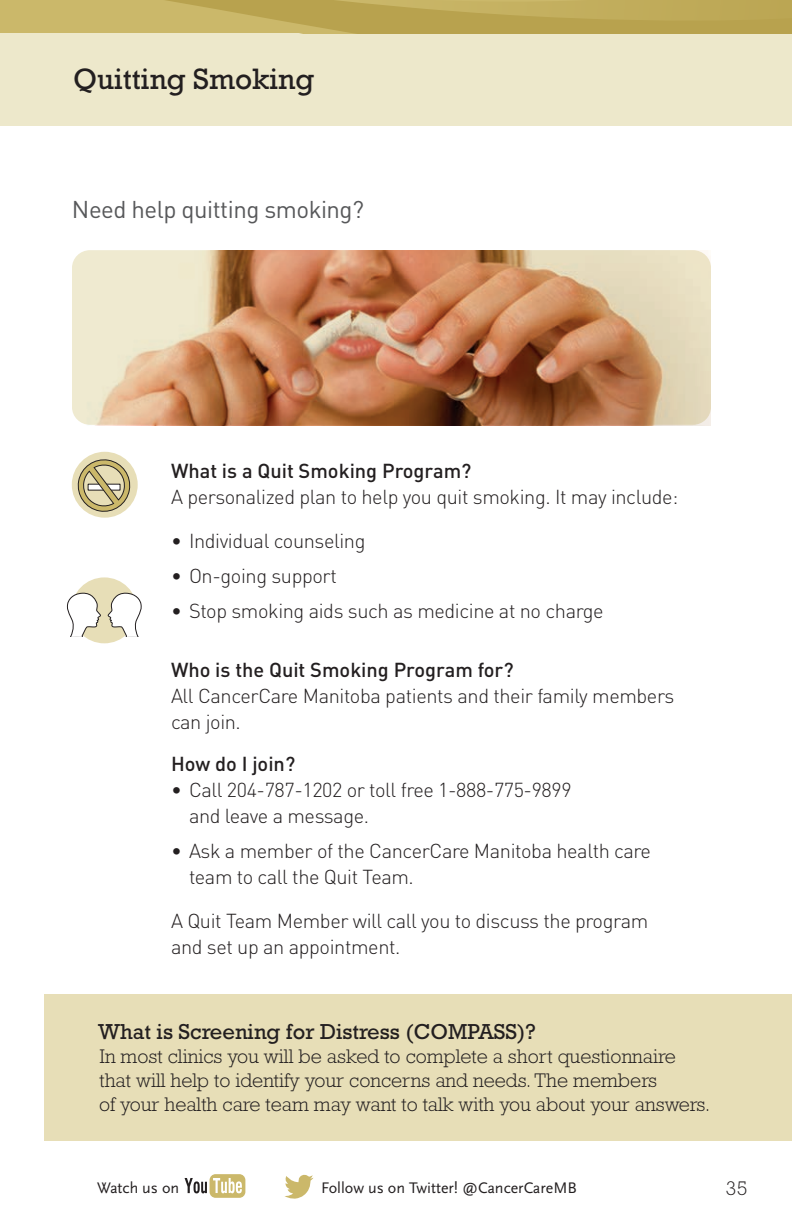
<style>
.page{position:relative;width:792px;height:1224px;background:#fff}
.page>*{position:absolute;margin:0;border:0;box-sizing:border-box;transform-origin:0 0}
.S_Page_Titles{font:30px "Rockwell Std";color:#231f20}
.Subhead_2{font:24px "DIN";letter-spacing:-.02em;color:#57585a}
.Text_Box_header{font:22px "Rockwell Std";color:#231f20}
.body_copy{font:300 20px/26px "DIN";letter-spacing:-.02em;color:#231f20}
.Text_box_body_copy{font:300 20px/24px "Rockwell Std";color:#231f20}
.Subhead_1{font:500 20px "DIN";color:#231f20}
.t1{font:16px "Scala Sans";color:#231f20}
</style>
<div class="page">
<div style="left:0;top:0;width:792px;height:33px;background:#cbb86a"></div>
<div style="left:0;top:33px;width:792px;height:93px;background:#ede8cb"></div>
<svg style="left:166px;top:0;width:626px;height:33px"></svg>
<div style="left:45px;top:994px;width:747px;height:147px;background:#e7deb7"></div>
<div style="left:72px;top:452px;width:66px;height:66px;background:#e7deb7;border-radius:50%"></div>
<svg style="left:75px;top:457px;width:57px;height:58px"></svg>
<svg style="left:72px;top:250px;width:639px;height:175px;background:#c89874"></svg>
<div style="left:71px;top:577px;width:66px;height:66px;background:#e7deb7;border-radius:50%"></div>
<svg style="left:66px;top:593px;width:35px;height:46px"></svg>
<svg style="left:107px;top:593px;width:35px;height:46px"></svg>
<div style="left:64px;top:637px;width:20px;height:7px;background:#fff"></div>
<div style="left:125px;top:637px;width:20px;height:7px;background:#fff"></div>
<svg style="left:284px;top:1174px;width:30px;height:25px"></svg>
<div style="left:210px;top:1174px;width:35px;height:24px;background:#cbb86a;border-radius:6px"></div>
<svg style="left:213px;top:1178px;width:29px;height:15px"></svg>
<svg style="left:185px;top:1178px;width:22px;height:15px"></svg>
<p class="S_Page_Titles" style="left:73px;top:62px;width:242px">Quitting Smoking</p>
<p class="Subhead_2" style="left:72px;top:194px;width:294px">Need help quitting smoking?</p>
<p class="Subhead_1" style="left:171px;top:458px;width:302px">What is a Quit Smoking Program?</p>
<p class="body_copy" style="left:171px;top:483px;width:509px">A personalized plan to help you quit smoking. It may include:</p>
<p class="body_copy" style="left:171px;top:527px;width:196px">• Individual counseling</p>
<p class="body_copy" style="left:171px;top:562px;width:167px">• On-going support</p>
<p class="body_copy" style="left:171px;top:597px;width:434px">• Stop smoking aids such as medicine at no charge</p>
<p class="Subhead_1" style="left:171px;top:657px;width:344px">Who is the Quit Smoking Program for?</p>
<p class="body_copy" style="left:171px;top:682px;width:505px">All CancerCare Manitoba patients and their family members can join.</p>
<p class="Subhead_1" style="left:171px;top:751px;width:126px">How do I join?</p>
<p class="body_copy" style="left:189px;top:776px;width:384px;text-indent:-18px">• Call 204-787-1202 or toll free 1-888-775-9899 and leave a message.</p>
<p class="body_copy" style="left:189px;top:837px;width:464px;text-indent:-18px">• Ask a member of the CancerCare Manitoba health care team to call the Quit Team.</p>
<p class="body_copy" style="left:171px;top:907px;width:479px">A Quit Team Member will call you to discuss the program and set up an appointment.</p>
<p class="Text_Box_header" style="left:98px;top:1019px;width:439px">What is Screening for Distress (COMPASS)?</p>
<p class="Text_box_body_copy" style="left:99px;top:1044px;width:612px">In most clinics you will be asked to complete a short questionnaire that will help to identify your concerns and needs. The members<br>of your health care team may want to talk with you about your answers.</p>
<p class="t1" style="left:97px;top:1179px;width:83px">Watch us on</p>
<p class="t1" style="left:321px;top:1179px;width:257px">Follow us on Twitter! @CancerCareMB</p>
<p class="Text_box_body_copy" style="left:726px;top:1176px;width:23px">35</p>
</div>
